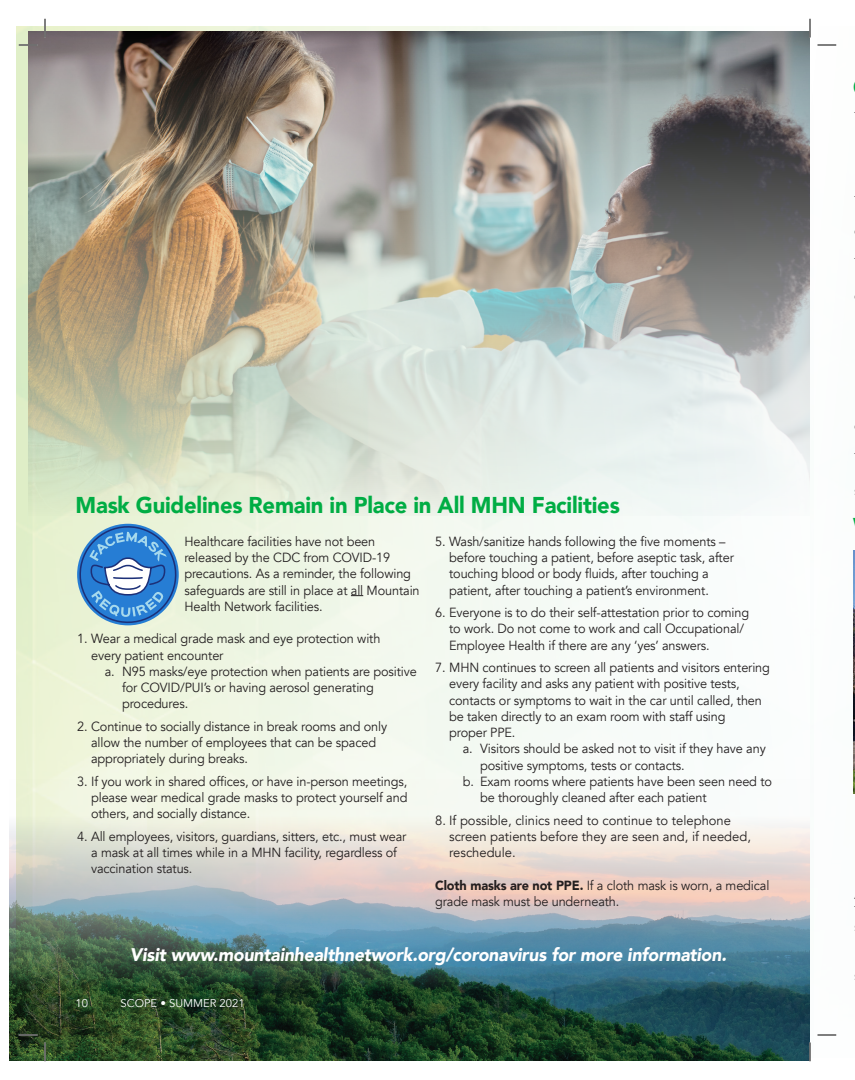
<style>
.page{position:relative;width:855px;height:1080px;background:#fff}
.page>*{position:absolute;margin:0;border:0;box-sizing:border-box;transform-origin:0 0}
.t1{font:900 22.88px "Avenir";letter-spacing:-.01em;color:#00ad44;scale:.96 1}
.t2{font:italic 900 18.25px "Avenir";letter-spacing:-.01em;color:#fff;scale:.96 1}
.t3{font:13.25px/16.2px "Avenir";letter-spacing:-.01em;color:#231f20;scale:.96 1}
.t4{font:13.25px/16.2px "Avenir";letter-spacing:-.01em;color:#231f20}
.t5{font:11.25px "Avenir";color:#fff}
.s1{font-weight:900}
</style>
<div class="page">
<img style="left:17px;top:26px;width:792px;height:753px">
<img style="left:29px;top:32px;width:781px;height:484px">
<img style="left:10px;top:779px;width:800px;height:282px">
<svg style="left:351px;top:595px;width:12px;height:1px"></svg>
<svg style="left:76px;top:523px;width:104px;height:103px;background:#72a5d2"></svg>
<img style="left:853px;top:551px;width:2px;height:243px">
<svg style="left:19px;top:44px;width:19px;height:2px"></svg>
<svg style="left:818px;top:44px;width:18px;height:2px"></svg>
<svg style="left:19px;top:1034px;width:19px;height:2px"></svg>
<svg style="left:818px;top:1034px;width:18px;height:2px"></svg>
<svg style="left:44px;top:19px;width:2px;height:19px"></svg>
<svg style="left:44px;top:1042px;width:2px;height:19px"></svg>
<svg style="left:809px;top:19px;width:2px;height:19px"></svg>
<svg style="left:809px;top:1042px;width:2px;height:19px"></svg>
<p class="t1" style="left:76px;top:485px;width:568px">Mask Guidelines Remain in Place in All MHN Facilities</p>
<p class="t3" style="left:184px;top:533px;width:247px">Healthcare facilities have not been released by the CDC from COVID-19 precautions. As a reminder, the following safeguards are still in place at all Mountain Health Network facilities.</p>
<p class="t3" style="left:91px;top:631px;width:303px;text-indent:-14px">1. Wear a medical grade mask and eye protection with every patient encounter</p>
<p class="t3" style="left:122px;top:663px;width:308px;text-indent:-17px">a. N95 masks/eye protection when patients are positive for COVID/PUI’s or having aerosol generating procedures.</p>
<p class="t3" style="left:91px;top:718px;width:310px;text-indent:-14px">2. Continue to socially distance in break rooms and only allow the number of employees that can be spaced appropriately during breaks.</p>
<p class="t3" style="left:91px;top:773px;width:331px;text-align:justify;text-indent:-14px">3. If you work in shared offices, or have in-person meetings, please wear medical grade masks to protect yourself and others, and socially distance.</p>
<p class="t3" style="left:91px;top:828px;width:330px;text-indent:-14px">4. All employees, visitors, guardians, sitters, etc., must wear a mask at all times while in a MHN facility, regardless of vaccination status.</p>
<p class="t3" style="left:449px;top:533px;width:298px;text-indent:-14px">5. Wash/sanitize hands following the five moments – before touching a patient, before aseptic task, after</p>
<p class="t3" style="left:449px;top:566px;width:272px">touching blood or body fluids, after touching a patient, after touching a patient’s environment.</p>
<p class="t3" style="left:449px;top:605px;width:314px;text-indent:-14px">6. Everyone is to do their self-attestation prior to coming to work. Do not come to work and call Occupational/<br>Employee Health if there are any ‘yes’ answers.</p>
<p class="t3" style="left:449px;top:660px;width:336px;text-indent:-14px">7. MHN continues to screen all patients and visitors entering every facility and asks any patient with positive tests, contacts or symptoms to wait in the car until called, then be taken directly to an exam room with staff using</p>
<p class="t3" style="left:449px;top:725px;width:71px">proper PPE.</p>
<p class="t3" style="left:480px;top:741px;width:299px;text-indent:-17px">a. Visitors should be asked not to visit if they have any positive symptoms, tests or contacts.</p>
<p class="t3" style="left:480px;top:773px;width:306px;text-indent:-17px">b. Exam rooms where patients have been seen need to be thoroughly cleaned after each patient</p>
<p class="t4" style="left:449px;top:812px;width:303px;text-indent:-14px">8. If possible, clinics need to continue to telephone screen patients before they are seen and, if needed, reschedule.</p>
<p class="t3" style="left:435px;top:877px;width:350px"><span class="s1">Cloth masks are not PPE.</span> If a cloth mask is worn, a medical grade mask must be underneath.</p>
<p class="t2" style="left:130px;top:939px;width:623px">Visit www.mountainhealthnetwork.org/coronavirus for more information.</p>
<p class="t5" style="left:76px;top:996px;width:14px">10</p>
<p class="t5" style="left:121px;top:996px;width:126px">SCOPE • SUMMER 2021</p>
</div>
